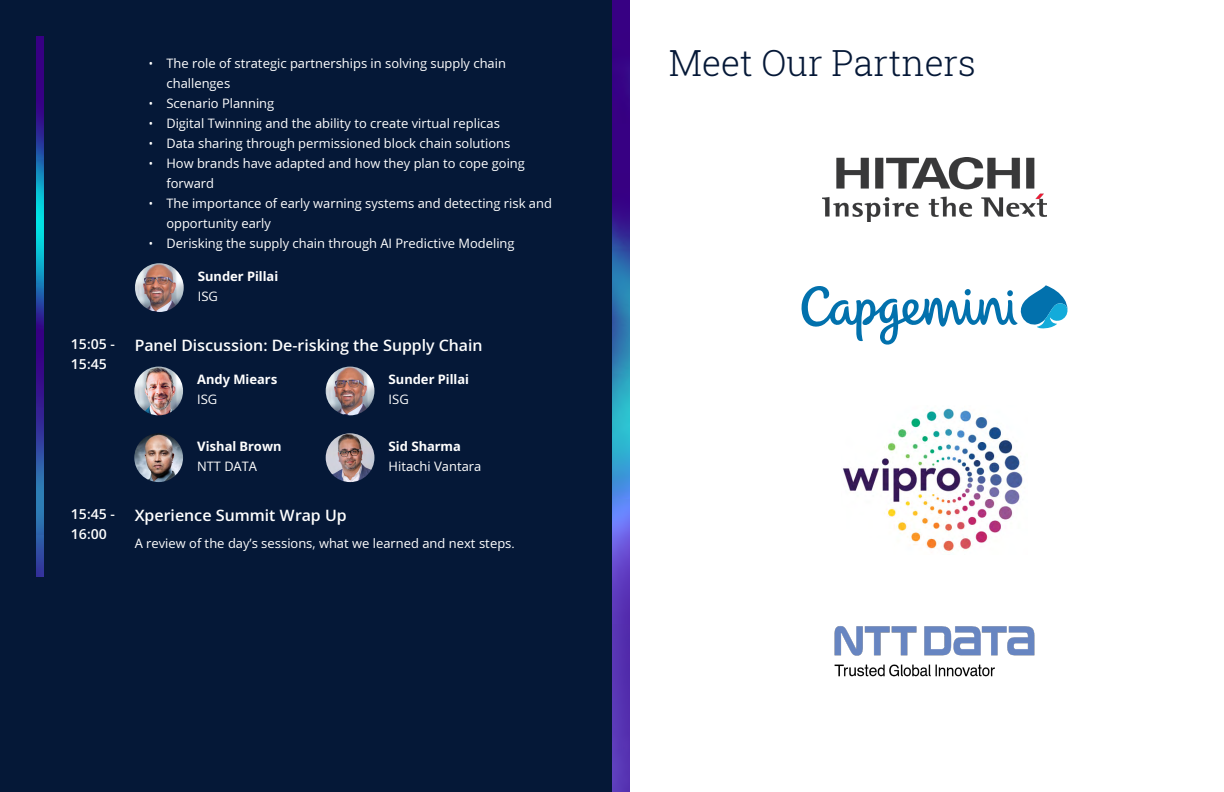
<style>
.page{position:relative;width:1224px;height:792px;background:#fff}
.page>*{position:absolute;margin:0;border:0;box-sizing:border-box;transform-origin:0 0}
.t1{font:36px "Roboto Slab ISG P Light";color:#051837}
.t2{font:600 16px "Open Sans ISG";color:#fff}
.t3{font:600 14px/20px "Open Sans ISG";color:#fff}
.t4{font:13px/20px "Open Sans ISG";color:#fff}
.t5{font:700 13px "Open Sans ISG";color:#fff}
.s1{font-size:14px}
</style>
<div class="page">
<div style="left:0;top:0;width:612px;height:792px;background:#051837"></div>
<img style="left:135px;top:263px;width:49px;height:49px;border-radius:24px">
<img style="left:36px;top:36px;width:8px;height:541px">
<img style="left:134px;top:367px;width:49px;height:48px;border-radius:24px">
<img style="left:134px;top:433px;width:49px;height:49px;border-radius:24px">
<img style="left:326px;top:367px;width:48px;height:48px;border-radius:24px">
<img style="left:326px;top:433px;width:48px;height:49px;border-radius:24px">
<img style="left:612px;top:0;width:18px;height:792px">
<img style="left:822px;top:157px;width:225px;height:65px">
<img style="left:834px;top:626px;width:201px;height:51px">
<img style="left:842px;top:408px;width:181px;height:143px">
<svg style="left:801px;top:285px;width:267px;height:60px"></svg>
<p class="t4" style="left:166px;top:53px;width:341px;text-indent:-18px">• The role of strategic partnerships in solving supply chain challenges</p>
<p class="t4" style="left:148px;top:93px;width:127px">• Scenario Planning</p>
<p class="t4" style="left:148px;top:113px;width:353px">• Digital Twinning and the ability to create virtual replicas</p>
<p class="t4" style="left:148px;top:133px;width:363px">• Data sharing through permissioned block chain solutions</p>
<p class="t4" style="left:166px;top:153px;width:360px;text-indent:-18px">• How brands have adapted and how they plan to cope going forward</p>
<p class="t4" style="left:166px;top:193px;width:387px;text-indent:-18px">• The importance of early warning systems and detecting risk and opportunity early</p>
<p class="t4" style="left:148px;top:233px;width:368px">• Derisking the supply chain through AI Predictive Modeling</p>
<p class="t5" style="left:198px;top:267px;width:82px">Sunder Pillai</p>
<p class="t4" style="left:198px;top:286px;width:22px">ISG</p>
<p class="t2" style="left:71px;top:333px;width:413px"><span class="s1">15:05 -</span> Panel Discussion: De-risking the Supply Chain</p>
<p class="t3" style="left:71px;top:353px;width:38px">15:45</p>
<p class="t3" style="left:71px;top:504px;width:46px">15:45 -<br>16:00</p>
<p class="t5" style="left:197px;top:370px;width:82px">Andy Miears</p>
<p class="t4" style="left:197px;top:389px;width:22px">ISG</p>
<p class="t5" style="left:197px;top:437px;width:86px">Vishal Brown</p>
<p class="t4" style="left:197px;top:456px;width:61px">NTT DATA</p>
<p class="t5" style="left:389px;top:370px;width:82px">Sunder Pillai</p>
<p class="t4" style="left:389px;top:389px;width:22px">ISG</p>
<p class="t5" style="left:389px;top:437px;width:74px">Sid Sharma</p>
<p class="t4" style="left:389px;top:456px;width:94px">Hitachi Vantara</p>
<p class="t2" style="left:135px;top:503px;width:213px">Xperience Summit Wrap Up</p>
<p class="t4" style="left:135px;top:533px;width:382px">A review of the day’s sessions, what we learned and next steps.</p>
<h1 class="t1" style="left:669px;top:38px;width:309px">Meet Our Partners</h1>
</div>
